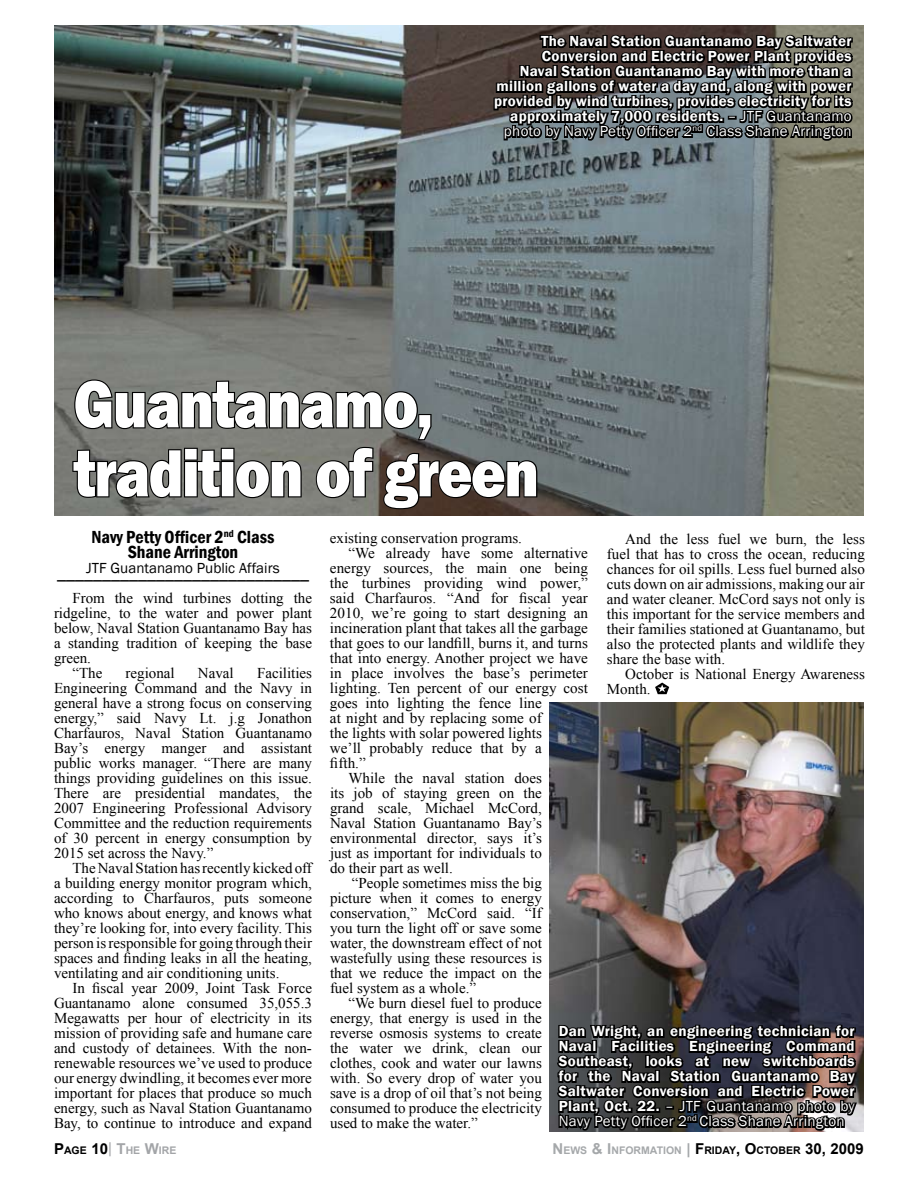
<style>
.page{position:relative;width:918px;height:1188px;background:#fff}
.page>*{position:absolute;margin:0;border:0;box-sizing:border-box;transform-origin:0 0}
.t1{font:800 69px/69px "Franklin Gothic";letter-spacing:-.025em;color:#fff;scale:.86 1}
.t2{font:600 condensed 18px/15px "Franklin Gothic";color:#000;text-align:center}
.t3{font:18px "Franklin Gothic";color:#000}
.t4{font:15px/15px "Times New Roman";color:#000;text-align:justify}
.t5{font:600 15px/15px "Franklin Gothic";letter-spacing:.02em;color:#fff;text-align:right}
.t6{font:15px "Franklin Gothic";color:#000}
.t7{font:700 10.5px "Arial";color:#a5a8aa}
.t8{font:700 10.5px "Arial";color:#a3a5a8}
.s1{font-weight:400}
.s2{font-size:15px;color:#000}
.s3{color:#000}
.s4{font-weight:400;font-size:15px}
.s5{font-size:15px}
</style>
<div class="page">
<svg style="left:655px;top:683px;width:14px;height:11px"></svg>
<img style="left:54px;top:25px;width:810px;height:491px">
<svg style="left:71px;top:378px;width:468px;height:132px;background:#60615e"></svg>
<svg style="left:492px;top:29px;width:363px;height:117px;background:#2d2d2c"></svg>
<img style="left:549px;top:703px;width:315px;height:428px">
<svg style="left:555px;top:1017px;width:304px;height:115px;background:#232224"></svg>
<p class="t5" style="left:494px;top:34px;width:359px">The Naval Station Guantanamo Bay Saltwater Conversion and Electric Power Plant provides<br>Naval Station Guantanamo Bay with more than a million gallons of water a day and, along with power provided by wind turbines, provides electricity for its approximately 7,000 residents. <span class="s1">– JTF Guantanamo photo by Navy Petty Officer 2</span><sup>nd</sup> <span class="s1">Class Shane Arrington</span></p>
<h1 class="t1" style="left:74px;top:369px;width:543px">Guantanamo, tradition of green</h1>
<p class="t2" style="left:91px;top:529px;width:185px">Navy Petty Officer 2<sup>nd</sup> Class<br>Shane Arrington</p>
<p class="t6" style="left:86px;top:558px;width:195px">JTF Guantanamo Public Affairs</p>
<p class="t3" style="left:57px;top:562px;width:253px">____________________________</p>
<p class="t4" style="left:72px;top:590px;width:241px">From the wind turbines dotting the</p>
<p class="t4" style="left:54px;top:605px;width:260px">ridgeline, to the water and power plant</p>
<p class="t4" style="left:54px;top:620px;width:259px">below, Naval Station Guantanamo Bay has</p>
<p class="t4" style="left:54px;top:635px;width:259px">a standing tradition of keeping the base</p>
<p class="t4" style="left:54px;top:650px;width:39px">green.</p>
<p class="t4" style="left:72px;top:665px;width:31px">“The</p>
<p class="t4" style="left:126px;top:665px;width:51px">regional</p>
<p class="t4" style="left:198px;top:665px;width:37px">Naval</p>
<p class="t4" style="left:54px;top:665px;width:260px;text-indent:203px">Facilities Engineering Command and the Navy in general have a strong focus on conserving energy,” said Navy Lt. j.g Jonathon Charfauros, Naval Station Guantanamo Bay’s energy manger and assistant public works manager. “There are many things providing guidelines on this issue.<br>There are presidential mandates, the 2007 Engineering Professional Advisory Committee and the reduction requirements of 30 percent in energy consumption by 2015 set across the Navy.”</p>
<p class="t4" style="left:54px;top:860px;width:260px;text-indent:18px">The Naval Station has recently kicked off a building energy monitor program which, according to Charfauros, puts someone who knows about energy, and knows what they’re looking for, into every facility. This person is responsible for going through their spaces and finding leaks in all the heating, ventilating and air conditioning units.</p>
<p class="t4" style="left:54px;top:980px;width:260px;text-indent:18px">In fiscal year 2009, Joint Task Force Guantanamo alone consumed 35,055.3<br>Megawatts per hour of electricity in its mission of providing safe and humane care and custody of detainees. With the non&shy;renewable resources we’ve used to produce our energy dwindling, it becomes ever more important for places that produce so much energy, such as Naval Station Guantanamo Bay, to continue to introduce and expand</p>
<p class="t4" style="left:330px;top:531px;width:194px">existing conservation programs.</p>
<p class="t4" style="left:348px;top:546px;width:241px">“We already have some alternative</p>
<p class="t4" style="left:330px;top:561px;width:260px">energy sources, the main one being</p>
<p class="t4" style="left:330px;top:576px;width:260px">the turbines providing wind power,”</p>
<p class="t4" style="left:330px;top:591px;width:259px">said Charfauros. “And for fiscal year</p>
<p class="t4" style="left:330px;top:606px;width:259px">2010, we’re going to start designing an</p>
<p class="t4" style="left:330px;top:621px;width:260px">incineration plant that takes all the garbage</p>
<p class="t4" style="left:330px;top:636px;width:260px">that goes to our landfill, burns it, and turns</p>
<p class="t4" style="left:330px;top:651px;width:260px">that into energy. Another project we have</p>
<p class="t4" style="left:330px;top:666px;width:260px">in place involves the base’s perimeter</p>
<p class="t4" style="left:330px;top:681px;width:260px">lighting. Ten percent of our energy cost</p>
<p class="t4" style="left:330px;top:696px;width:213px">goes into lighting the fence line</p>
<p class="t4" style="left:330px;top:711px;width:213px">at night and by replacing some of</p>
<p class="t4" style="left:330px;top:726px;width:213px">the lights with solar powered lights</p>
<p class="t4" style="left:330px;top:741px;width:213px">we’ll probably reduce that by a</p>
<p class="t4" style="left:330px;top:756px;width:37px">fifth.”</p>
<p class="t4" style="left:348px;top:771px;width:195px">While the naval station does</p>
<p class="t4" style="left:330px;top:786px;width:213px">its job of staying green on the</p>
<p class="t4" style="left:330px;top:801px;width:213px">grand scale, Michael McCord,</p>
<p class="t4" style="left:330px;top:816px;width:213px">Naval Station Guantanamo Bay’s</p>
<p class="t4" style="left:330px;top:831px;width:213px">environmental director, says it’s</p>
<p class="t4" style="left:330px;top:846px;width:213px">just as important for individuals to</p>
<p class="t4" style="left:330px;top:861px;width:124px">do their part as well.</p>
<p class="t4" style="left:352px;top:876px;width:192px">“People sometimes miss the big</p>
<p class="t4" style="left:330px;top:891px;width:213px">picture when it comes to energy</p>
<p class="t4" style="left:330px;top:906px;width:213px">conservation,” McCord said. “If</p>
<p class="t4" style="left:330px;top:921px;width:213px">you turn the light off or save some</p>
<p class="t4" style="left:330px;top:936px;width:213px">water, the downstream effect of not</p>
<p class="t4" style="left:330px;top:951px;width:213px">wastefully using these resources is</p>
<p class="t4" style="left:330px;top:966px;width:213px">that we reduce the impact on the</p>
<p class="t4" style="left:330px;top:981px;width:148px">fuel system as a whole.”</p>
<p class="t4" style="left:348px;top:996px;width:195px">“We burn diesel fuel to produce</p>
<p class="t4" style="left:330px;top:1011px;width:213px">energy, that energy is used in the</p>
<p class="t4" style="left:330px;top:1026px;width:213px">reverse osmosis systems to create</p>
<p class="t4" style="left:330px;top:1041px;width:213px">the water we drink, clean our</p>
<p class="t4" style="left:330px;top:1056px;width:213px">clothes, cook and water our lawns</p>
<p class="t4" style="left:330px;top:1071px;width:213px">with. So every drop of water you</p>
<p class="t4" style="left:330px;top:1086px;width:213px">save is a drop of oil that’s not being</p>
<p class="t4" style="left:330px;top:1101px;width:213px">consumed to produce the electricity</p>
<p class="t4" style="left:330px;top:1116px;width:149px">used to make the water.”</p>
<p class="t4" style="left:607px;top:531px;width:260px;text-indent:18px">And the less fuel we burn, the less fuel that has to cross the ocean, reducing chances for oil spills. Less fuel burned also cuts down on air admissions, making our air and water cleaner. McCord says not only is this important for the service members and their families stationed at Guantanamo, but also the protected plants and wildlife they share the base with.</p>
<p class="t4" style="left:607px;top:666px;width:259px;text-indent:18px">October is National Energy Awareness<br>Month.</p>
<p class="t5" style="left:559px;top:1024px;width:297px;text-align:justify">Dan Wright, an engineering technician for Naval Facilities Engineering Command Southeast, looks at new switchboards for the Naval Station Guantanamo Bay Saltwater Conversion and Electric Power Plant, Oct. 22. <span class="s1">– JTF Guantanamo photo by Navy Petty Officer 2</span><sup>nd</sup> <span class="s1">Class Shane Arrington</span></p>
<p class="t8" style="left:54px;top:1143px;width:124px"><span class="s2">P</span><span class="s3">AGE</span> <span class="s2">10</span><span class="s4">|</span> <span class="s5">T</span>HE <span class="s5">W</span>IRE</p>
<p class="t7" style="left:553px;top:1143px;width:313px"><span class="s5">N</span> EWS <span class="s5">&amp; I</span> NFORMATION <span class="s5">|</span> <span class="s2">F</span><span class="s3">RIDAY</span><span class="s2">, O</span><span class="s3">CTOBER</span> <span class="s2">30, 2009</span></p>
</div>
